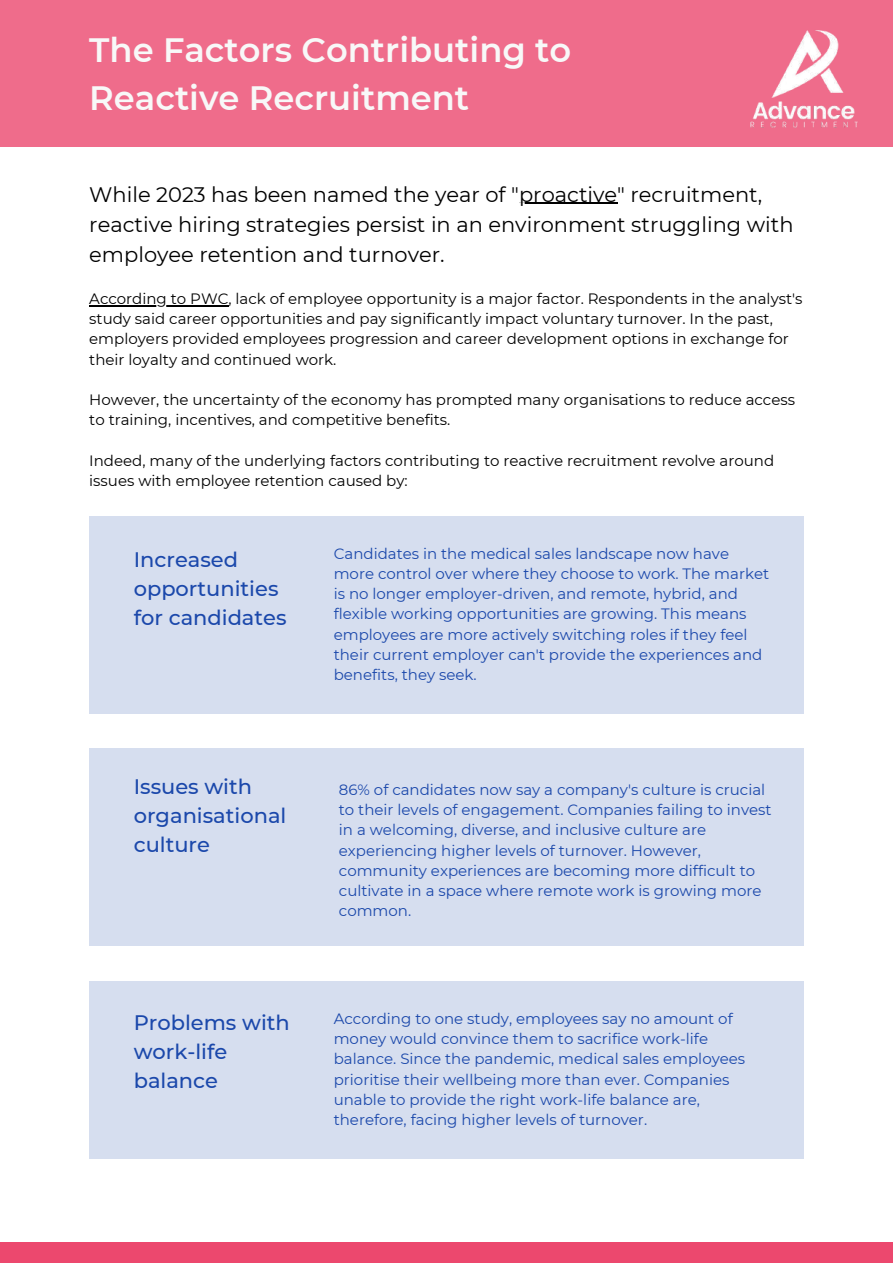
<style>
.page{position:relative;width:893px;height:1264px;background:#fff}
.page>*{position:absolute;margin:0;border:0;box-sizing:border-box;transform-origin:0 0}
.t1{font:600 33.75px/47.2px "Montserrat";color:#f8f8f8}
.t2{font:21px/30.3px "Montserrat";color:#000}
.t3{font:500 21px/29.2px "Montserrat";color:#1b48ab}
.t4{font:15px/20.2px "Montserrat";color:#1b48ab}
.t5{font:15px/20.2px "Montserrat";color:#000}
</style>
<div class="page">
<div style="left:0;top:1242px;width:892px;height:20px;background:#ec486e"></div>
<div style="left:0;top:0;width:892px;height:147px;background:#ef6c8b"></div>
<img style="left:750px;top:30px;width:108px;height:98px">
<hr style="left:519px;top:203px;width:98px;height:1px;background:#000">
<hr style="left:89px;top:305px;width:139px;height:1px;background:#000">
<div style="left:89px;top:516px;width:714px;height:197px;background:#d6deef"></div>
<div style="left:89px;top:748px;width:714px;height:198px;background:#d6deef"></div>
<div style="left:89px;top:981px;width:714px;height:177px;background:#d6deef"></div>
<h1 class="t1" style="left:89px;top:27px;width:483px">The Factors Contributing to<br>Reactive Recruitment</h1>
<h2 class="t2" style="left:89px;top:179px;width:705px">While 2023 has been named the year of "proactive" recruitment, reactive hiring strategies persist in an environment struggling with employee retention and turnover.</h2>
<p class="t5" style="left:89px;top:288px;width:714px">According to PWC, lack of employee opportunity is a major factor. Respondents in the analyst's study said career opportunities and pay significantly impact voluntary turnover. In the past, employers provided employees progression and career development options in exchange for their loyalty and continued work.</p>
<p class="t5" style="left:89px;top:389px;width:707px">However, the uncertainty of the economy has prompted many organisations to reduce access to training, incentives, and competitive benefits.</p>
<p class="t5" style="left:89px;top:450px;width:686px">Indeed, many of the underlying factors contributing to reactive recruitment revolve around issues with employee retention caused by:</p>
<h2 class="t3" style="left:134px;top:545px;width:154px">Increased opportunities for candidates</h2>
<p class="t4" style="left:334px;top:543px;width:437px">Candidates in the medical sales landscape now have more control over where they choose to work. The market is no longer employer-driven, and remote, hybrid, and flexible working opportunities are growing. This means employees are more actively switching roles if they feel their current employer can't provide the experiences and benefits, they seek.</p>
<h2 class="t3" style="left:134px;top:771px;width:154px">Issues with organisational culture</h2>
<p class="t4" style="left:339px;top:779px;width:434px">86% of candidates now say a company's culture is crucial to their levels of engagement. Companies failing to invest in a welcoming, diverse, and inclusive culture are experiencing higher levels of turnover. However, community experiences are becoming more difficult to cultivate in a space where remote work is growing more common.</p>
<h2 class="t3" style="left:134px;top:1007px;width:158px">Problems with work-life balance</h2>
<p class="t4" style="left:334px;top:1008px;width:413px">According to one study, employees say no amount of money would convince them to sacrifice work-life balance. Since the pandemic, medical sales employees prioritise their wellbeing more than ever. Companies unable to provide the right work-life balance are, therefore, facing higher levels of turnover.</p>
</div>
